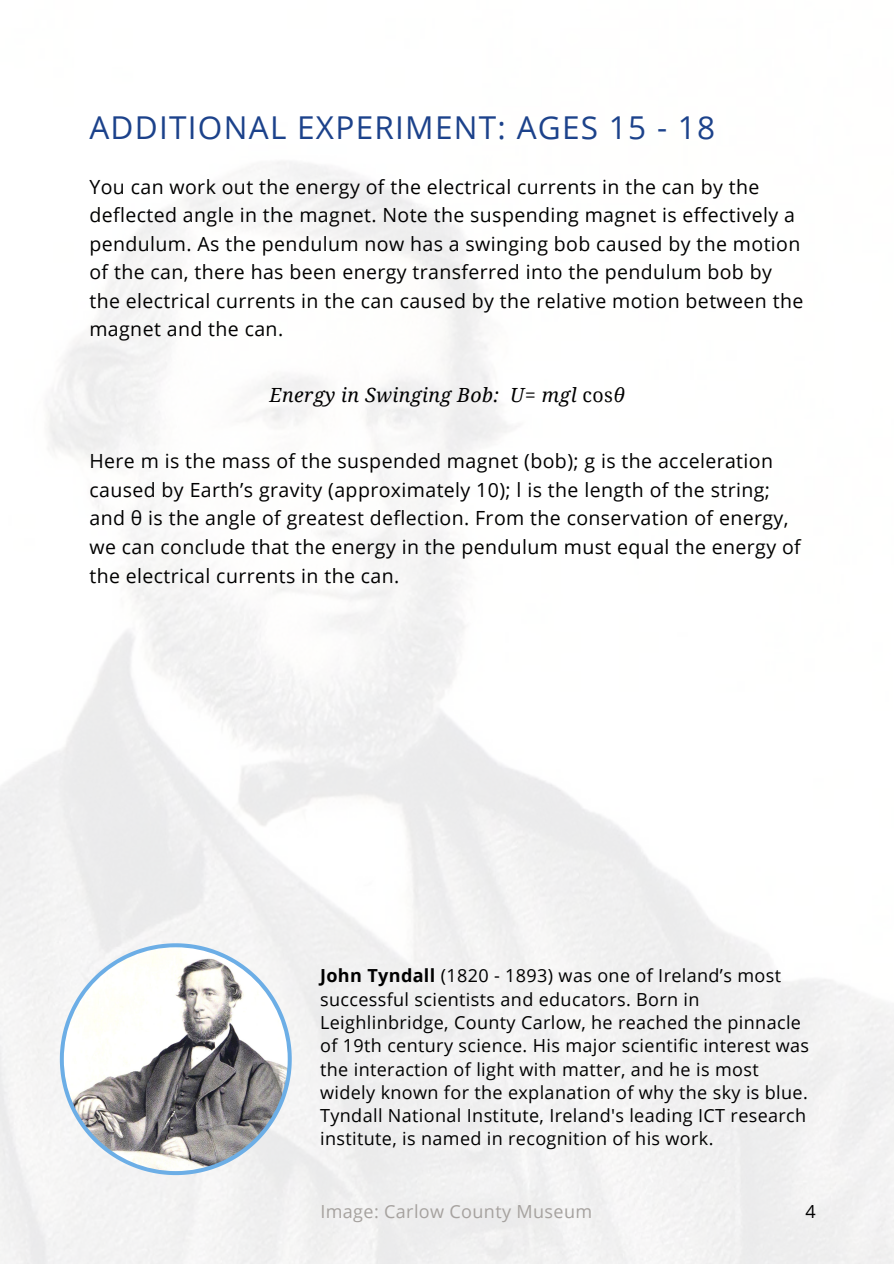
<style>
.page{position:relative;width:894px;height:1264px;background:#fff}
.page>*{position:absolute;margin:0;border:0;box-sizing:border-box;transform-origin:0 0}
.t1{font:31.5px "Open Sans";letter-spacing:.04em;color:#1c428b}
.t2{font:19.5px/28.5px "Open Sans";letter-spacing:.02em;color:#000}
.t3{font:italic 19.5px "Noto Serif";letter-spacing:.02em;color:#000}
.t4{font:18px/23.2px "Open Sans";letter-spacing:.02em;color:#000}
.t5{font:18px "Open Sans";letter-spacing:.02em;color:#a6a29f}
.s1{font-style:normal}
.s2{font-weight:700}
</style>
<div class="page">
<svg style="left:60px;top:943px;width:232px;height:232px;fill:#f3f3f3"></svg>
<img style="left:64px;top:947px;width:223px;height:224px;border-radius:50%">
<h1 class="t1" style="left:89px;top:105px;width:627px">ADDITIONAL EXPERIMENT: AGES 15 - 18</h1>
<p class="t2" style="left:89px;top:172px;width:715px">You can work out the energy of the electrical currents in the can by the deflected angle in the magnet. Note the suspending magnet is effectively a pendulum. As the pendulum now has a swinging bob caused by the motion of the can, there has been energy transferred into the pendulum bob by the electrical currents in the can caused by the relative motion between the magnet and the can.</p>
<p class="t3" style="left:269px;top:381px;width:356px">Energy in Swinging Bob: U= mgl <span class="s1">cos</span>θ</p>
<p class="t2" style="left:89px;top:446px;width:712px">Here m is the mass of the suspended magnet (bob); g is the acceleration caused by Earth’s gravity (approximately 10); l is the length of the string; and θ is the angle of greatest deflection. From the conservation of energy, we can conclude that the energy in the pendulum must equal the energy of the electrical currents in the can.</p>
<p class="t4" style="left:320px;top:963px;width:490px"><span class="s2">John Tyndall</span> (1820 - 1893) was one of Ireland’s most successful scientists and educators. Born in Leighlinbridge, County Carlow, he reached the pinnacle of 19th century science. His major scientific interest was the interaction of light with matter, and he is most widely known for the explanation of why the sky is blue.<br>Tyndall National Institute, Ireland's leading ICT research institute, is named in recognition of his work.</p>
<p class="t5" style="left:320px;top:1198px;width:273px">Image: Carlow County Museum</p>
<p class="t4" style="left:805px;top:1199px;width:12px">4</p>
</div>
